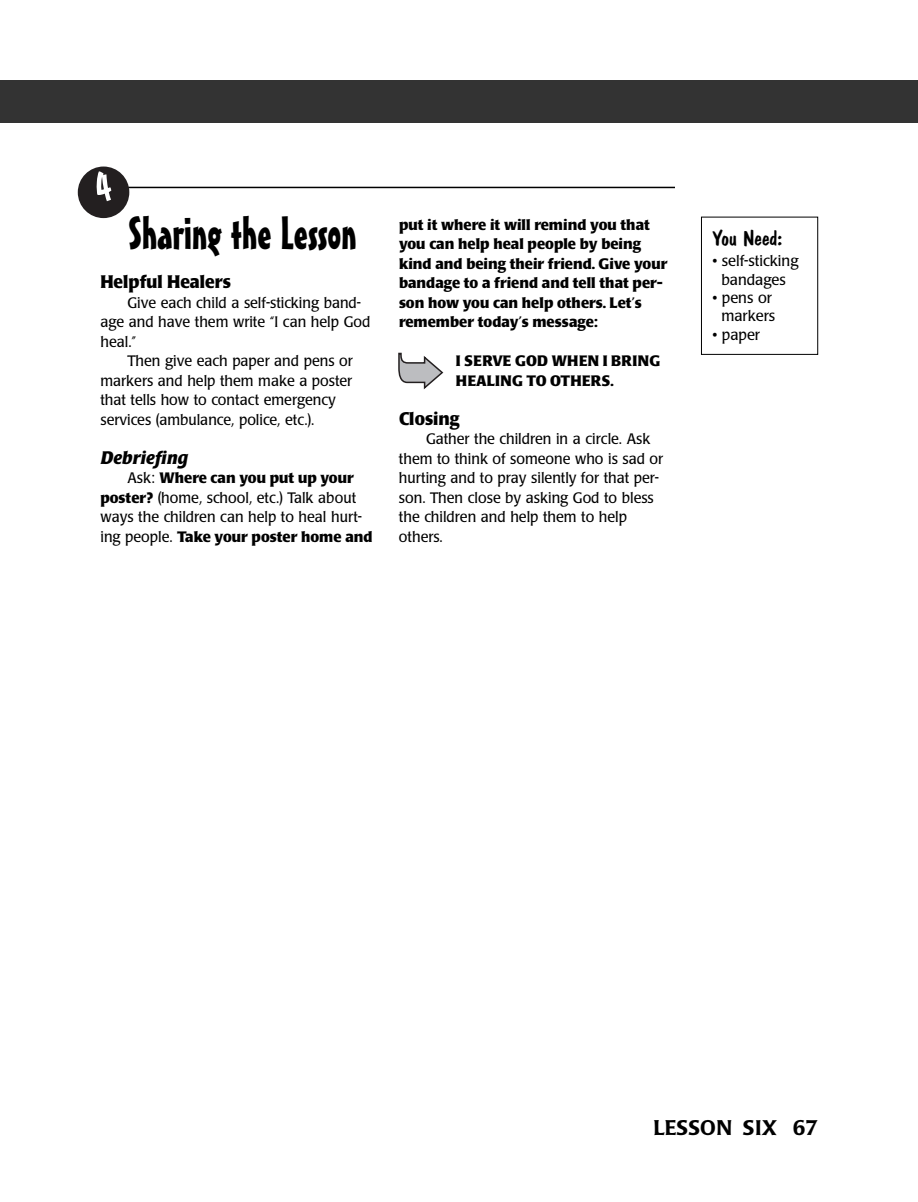
<style>
.page{position:relative;width:918px;height:1202px;background:#fff}
.page>*{position:absolute;margin:0;border:0;box-sizing:border-box;transform-origin:0 0}
.t1{font:45px "Mister Earl BT";color:#000}
.t2{font:500 21px "Poppl Laudatio";letter-spacing:.02em;color:#000}
.t3{font:21px "Dom Casual D";color:#000;scale:1.05 1}
.t4{font:700 18px "Poppl Laudatio";color:#000;scale:.95 1}
.t5{font:italic 700 18px "Poppl Laudatio";color:#000}
.t6{font:15px/19.5px "Poppl Laudatio";color:#000;scale:.95 1}
.t7{font:700 15px/19.5px "Poppl Laudatio";color:#000}
.t8{font:15px/18.3px "Poppl Laudatio";color:#000;text-align:center}
.t9{font:700 15px/19.5px "Poppl Laudatio";letter-spacing:.02em;color:#000}
.s1{font-weight:700}
</style>
<div class="page">
<div style="left:0;top:80px;width:27px;height:43px;background:#333"></div>
<div style="left:27px;top:80px;width:891px;height:43px;background:#333"></div>
<hr style="left:127px;top:187px;width:548px;height:1px;background:#000">
<div style="left:701px;top:217px;width:117px;height:138px;border:1px solid #000"></div>
<svg style="left:398px;top:353px;width:45px;height:36px"></svg>
<svg style="left:78px;top:166px;width:51px;height:52px"></svg>
<h1 class="t1" style="left:128px;top:217px;width:230px">Sharing the Lesson</h1>
<p class="t4" style="left:100px;top:275px;width:139px">Helpful Healers</p>
<p class="t6" style="left:100px;top:294px;width:286px;text-indent:27px">Give each child a self-sticking band&shy;age and have them write “I can help God heal.”</p>
<p class="t6" style="left:100px;top:353px;width:267px;text-indent:27px">Then give each paper and pens or markers and help them make a poster that tells how to contact emergency services (ambulance, police, etc.).</p>
<p class="t5" style="left:100px;top:450px;width:89px">Debriefing</p>
<p class="t6" style="left:100px;top:470px;width:288px;text-indent:27px">Ask: <span class="s1">Where can you put up your poster?</span> (home, school, etc.) Talk about ways the children can help to heal hurt&shy;ing people. <span class="s1">Take your poster home and</span></p>
<p class="t7" style="left:399px;top:216px;width:270px">put it where it will remind you that you can help heal people by being kind and being their friend. Give your bandage to a friend and tell that per&shy;son how you can help others. Let’s remember today’s message:</p>
<p class="t9" style="left:456px;top:353px;width:206px">I SERVE GOD WHEN I BRING<br>HEALING TO OTHERS.</p>
<p class="t4" style="left:399px;top:411px;width:65px">Closing</p>
<p class="t6" style="left:399px;top:431px;width:280px;text-indent:27px">Gather the children in a circle. Ask them to think of someone who is sad or hurting and to pray silently for that per&shy;son. Then close by asking God to bless the children and help them to help others.</p>
<h2 class="t3" style="left:712px;top:226px;width:68px">You Need:</h2>
<p class="t8" style="left:712px;top:253px;width:88px">• self-sticking bandages</p>
<p class="t8" style="left:712px;top:290px;width:64px;text-align:right">• pens or markers</p>
<p class="t8" style="left:712px;top:327px;width:49px">• paper</p>
<h2 class="t2" style="left:653px;top:1119px;width:166px">LESSON SIX 67</h2>
</div>
